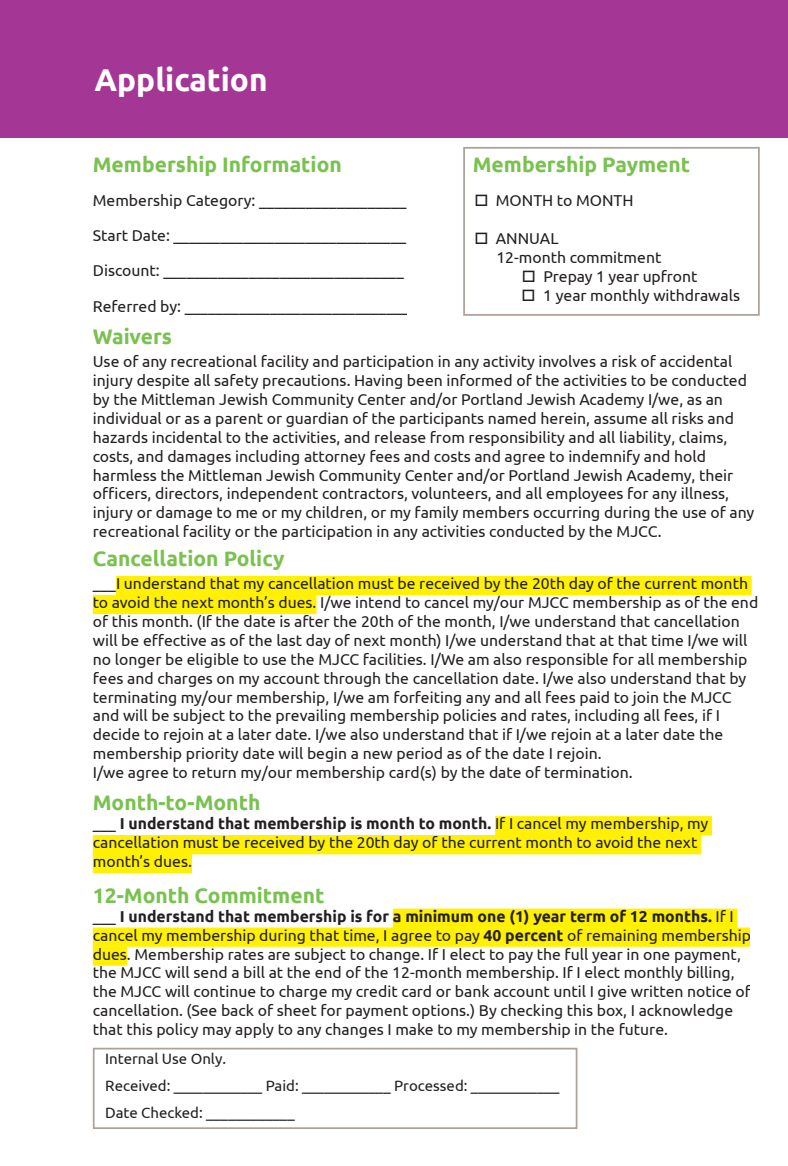
<style>
.page{position:relative;width:788px;height:1166px;background:#fff}
.page>*{position:absolute;margin:0;border:0;box-sizing:border-box;transform-origin:0 0}
.t1{font:700 31.5px "Ubuntu";color:#fff}
.t2{font:700 21px "Ubuntu";color:#79c24f}
.t3{font:15.75px/18.9px "Ubuntu";color:#231f20}
.t4{font:15.05px/26.6px "Ubuntu";color:#231f20}
.s1{font-weight:700}
</style>
<div class="page">
<div style="left:463px;top:147px;width:296px;height:169px;border:2px solid #ada199"></div>
<div style="left:0;top:0;width:788px;height:137px;background:#a43795"></div>
<div style="left:116px;top:576px;width:635px;height:19px;background:#fff101"></div>
<div style="left:93px;top:595px;width:223px;height:19px;background:#fff101"></div>
<div style="left:495px;top:816px;width:217px;height:19px;background:#fff101"></div>
<div style="left:93px;top:835px;width:608px;height:19px;background:#fff101"></div>
<div style="left:93px;top:854px;width:99px;height:19px;background:#fff101"></div>
<div style="left:393px;top:908px;width:344px;height:19px;background:#fff101"></div>
<div style="left:93px;top:927px;width:661px;height:19px;background:#fff101"></div>
<div style="left:93px;top:946px;width:34px;height:19px;background:#fff101"></div>
<div style="left:93px;top:1047px;width:484px;height:82px;border:2px solid #ada199"></div>
<div style="left:750px;top:914px;width:18px;height:189px;background:#fff"></div>
<h1 class="t1" style="left:94px;top:61px;width:174px">Application</h1>
<h2 class="t2" style="left:93px;top:152px;width:250px">Membership Information</h2>
<p class="t3" style="left:93px;top:190px;width:315px">Membership Category: ___________________</p>
<p class="t3" style="left:93px;top:225px;width:315px">Start Date: ______________________________</p>
<p class="t3" style="left:93px;top:260px;width:312px">Discount: _______________________________</p>
<p class="t3" style="left:93px;top:296px;width:318px">Referred by: _____________________________</p>
<h2 class="t2" style="left:93px;top:324px;width:81px">Waivers</h2>
<h2 class="t2" style="left:472px;top:151px;width:219px">Membership Payment</h2>
<p class="t3" style="left:474px;top:191px;width:160px">□ MONTH to MONTH</p>
<p class="t3" style="left:496px;top:229px;width:166px;text-indent:-22px">□ ANNUAL<br>12-month commitment</p>
<p class="t3" style="left:522px;top:266px;width:177px">□ Prepay 1 year upfront</p>
<p class="t3" style="left:521px;top:285px;width:220px">□ 1 year monthly withdrawals</p>
<p class="t3" style="left:93px;top:351px;width:663px">Use of any recreational facility and participation in any activity involves a risk of accidental injury despite all safety precautions. Having been informed of the activities to be conducted by the Mittleman Jewish Community Center and/or Portland Jewish Academy I/we, as an individual or as a parent or guardian of the participants named herein, assume all risks and hazards incidental to the activities, and release from responsibility and all liability, claims, costs, and damages including attorney fees and costs and agree to indemnify and hold harmless the Mittleman Jewish Community Center and/or Portland Jewish Academy, their officers, directors, independent contractors, volunteers, and all employees for any illness, injury or damage to me or my children, or my family members occurring during the use of any recreational facility or the participation in any activities conducted by the MJCC.</p>
<p class="t3" style="left:93px;top:573px;width:667px">___I understand that my cancellation must be received by the 20th day of the current month to avoid the next month’s dues. I/we intend to cancel my/our MJCC membership as of the end of this month. (If the date is after the 20th of the month, I/we understand that cancellation will be effective as of the last day of next month) I/we understand that at that time I/we will no longer be eligible to use the MJCC facilities. I/We am also responsible for all membership fees and charges on my account through the cancellation date. I/we also understand that by terminating my/our membership, I/we am forfeiting any and all fees paid to join the MJCC and will be subject to the prevailing membership policies and rates, including all fees, if I decide to rejoin at a later date. I/we also understand that if I/we rejoin at a later date the membership priority date will begin a new period as of the date I rejoin.<br>I/we agree to return my/our membership card(s) by the date of termination.</p>
<h2 class="t2" style="left:93px;top:790px;width:169px">Month-to-Month</h2>
<p class="t3" style="left:93px;top:813px;width:617px">___ <span class="s1">I understand that membership is month to month.</span> If I cancel my membership, my cancellation must be received by the 20th day of the current month to avoid the next month’s dues.</p>
<h2 class="t2" style="left:93px;top:882px;width:233px">12-Month Commitment</h2>
<p class="t3" style="left:93px;top:906px;width:659px">___ <span class="s1">I understand that membership is for a minimum one (1) year term of 12 months.</span> If I cancel my membership during that time, I agree to pay <span class="s1">40 percent</span> of remaining membership dues. Membership rates are subject to change. If I elect to pay the full year in one payment, the MJCC will send a bill at the end of the 12-month membership. If I elect monthly billing, the MJCC will continue to charge my credit card or bank account until I give written notice of cancellation. (See back of sheet for payment options.) By checking this box, I acknowledge that this policy may apply to any changes I make to my membership in the future.</p>
<h2 class="t2" style="left:93px;top:546px;width:193px">Cancellation Policy</h2>
<p class="t4" style="left:105px;top:1045px;width:455px">Internal Use Only.<br>Received: ____________ Paid: ____________ Processed: ____________<br>Date Checked: ____________</p>
</div>
